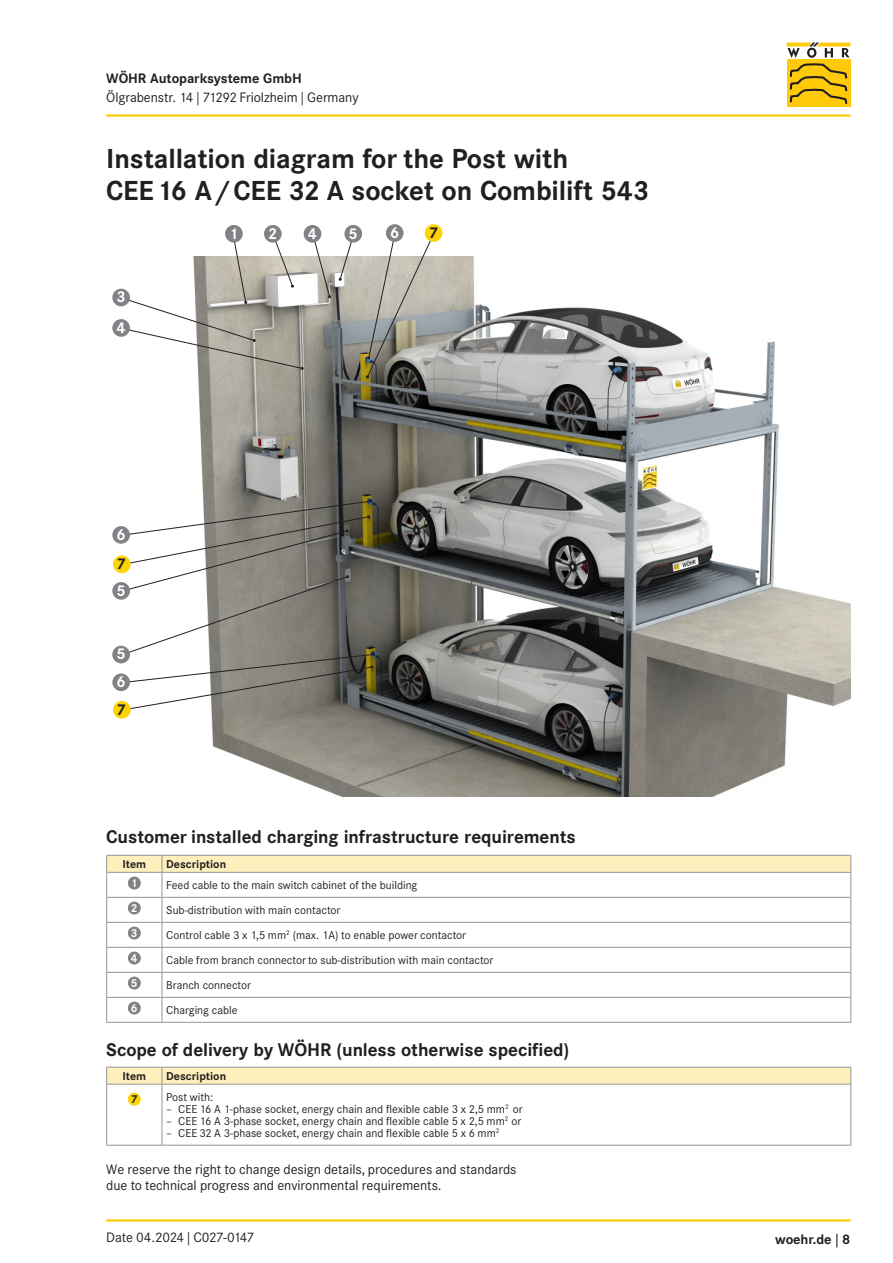
<style>
.page{position:relative;width:893px;height:1263px;background:#fff}
.page>*{position:absolute;margin:0;border:0;box-sizing:border-box;transform-origin:0 0}
.t1{font:700 27px/32.4px "Corporate SBQ";letter-spacing:-.005em;color:#231f20}
.t2{font:700 18px "Corporate SBQ";letter-spacing:-.005em;color:#231f20}
.t3{font:700 15.3px/30.5px "Corporate SBQ";color:#fff}
.t4{font:700 15.3px "Corporate SBQ";color:#231f20}
.t5{font:13.5px/16.2px "Corporate SBQ";letter-spacing:-.005em;color:#231f20}
.t6{font:700 13.5px "Corporate SBQ";letter-spacing:-.005em;color:#231f20}
.t7{font:13.5px "Corporate SBQ";letter-spacing:-.035em;color:#231f20}
.t8{font:11.25px "Corporate SBQ";color:#231f20}
.t9{font:700 11.25px "Corporate SBQ";color:#231f20}
.t10{font:700 11.25px "Corporate SBQ";color:#fff}
</style>
<div class="page">
<hr style="left:106px;top:1219px;width:744px;height:2px;background:#feca0a">
<svg style="left:787px;top:43px;width:63px;height:15px"></svg>
<div style="left:787px;top:59px;width:63px;height:47px;background:#feca0a"></div>
<svg style="left:789px;top:64px;width:59px;height:40px"></svg>
<hr style="left:106px;top:114px;width:744px;height:3px;background:#feca0a">
<img style="left:198px;top:256px;width:652px;height:540px">
<hr style="left:162px;top:1022px;width:689px;height:1px;background:#939598">
<svg style="left:106px;top:855px;width:745px;height:167px"></svg>
<hr style="left:107px;top:897px;width:55px;height:1px;background:#939598">
<hr style="left:107px;top:922px;width:55px;height:1px;background:#939598">
<hr style="left:107px;top:947px;width:55px;height:1px;background:#939598">
<hr style="left:107px;top:972px;width:55px;height:1px;background:#939598">
<hr style="left:107px;top:997px;width:55px;height:1px;background:#939598">
<hr style="left:106px;top:1022px;width:56px;height:1px;background:#939598">
<div style="left:128px;top:876px;width:13px;height:13px;background:#808285;border-radius:50%"></div>
<div style="left:128px;top:901px;width:13px;height:13px;background:#808285;border-radius:50%"></div>
<div style="left:128px;top:926px;width:13px;height:13px;background:#808285;border-radius:50%"></div>
<div style="left:128px;top:951px;width:13px;height:13px;background:#808285;border-radius:50%"></div>
<div style="left:128px;top:976px;width:13px;height:13px;background:#808285;border-radius:50%"></div>
<div style="left:128px;top:1001px;width:13px;height:13px;background:#808285;border-radius:50%"></div>
<svg style="left:312px;top:233px;width:19px;height:65px"></svg>
<svg style="left:339px;top:243px;width:16px;height:38px"></svg>
<svg style="left:121px;top:500px;width:254px;height:211px"></svg>
<svg style="left:366px;top:232px;width:69px;height:146px;background:#b0aea6"></svg>
<svg style="left:121px;top:233px;width:183px;height:137px"></svg>
<div style="left:264px;top:225px;width:18px;height:18px;background:#808285;border-radius:50%"></div>
<div style="left:225px;top:225px;width:18px;height:18px;background:#808285;border-radius:50%"></div>
<div style="left:112px;top:289px;width:18px;height:17px;background:#808285;border-radius:50%"></div>
<div style="left:112px;top:319px;width:18px;height:18px;background:#808285;border-radius:50%"></div>
<div style="left:304px;top:225px;width:17px;height:18px;background:#808285;border-radius:50%"></div>
<div style="left:112px;top:582px;width:18px;height:18px;background:#808285;border-radius:50%"></div>
<div style="left:112px;top:646px;width:18px;height:17px;background:#808285;border-radius:50%"></div>
<div style="left:344px;top:225px;width:18px;height:18px;background:#808285;border-radius:50%"></div>
<div style="left:386px;top:224px;width:17px;height:18px;background:#808285;border-radius:50%"></div>
<div style="left:112px;top:526px;width:18px;height:18px;background:#808285;border-radius:50%"></div>
<div style="left:112px;top:673px;width:18px;height:18px;background:#808285;border-radius:50%"></div>
<div style="left:425px;top:224px;width:17px;height:18px;background:#fed304;border-radius:50%"></div>
<div style="left:113px;top:555px;width:18px;height:18px;background:#fed304;border-radius:50%"></div>
<div style="left:113px;top:701px;width:18px;height:18px;background:#fed304;border-radius:50%"></div>
<svg style="left:107px;top:1085px;width:743px;height:60px"></svg>
<hr style="left:106px;top:1084px;width:1px;height:61px;background:#939598">
<hr style="left:850px;top:1084px;width:1px;height:61px;background:#939598">
<hr style="left:162px;top:1145px;width:689px;height:1px;background:#939598">
<svg style="left:106px;top:1067px;width:745px;height:17px;background:#f7eaba"></svg>
<hr style="left:107px;top:1084px;width:55px;height:1px;background:#939598">
<hr style="left:162px;top:1084px;width:688px;height:1px;background:#939598">
<hr style="left:162px;top:1084px;width:1px;height:61px;background:#939598">
<hr style="left:106px;top:1145px;width:56px;height:1px;background:#939598">
<div style="left:128px;top:1093px;width:13px;height:13px;background:#fed304;border-radius:50%"></div>
<p class="t6" style="left:106px;top:70px;width:197px">WÖHR Autoparksysteme GmbH</p>
<p class="t5" style="left:106px;top:90px;width:254px">Ölgrabenstr. 14 | 71292 Friolzheim | Germany</p>
<h1 class="t1" style="left:106px;top:143px;width:545px">Installation diagram for the Post with<br>CEE 16 A/CEE 32 A socket on Combilift 543</h1>
<h3 class="t3" style="left:116px;top:282px;width:11px">3<br>4</h3>
<h3 class="t3" style="left:116px;top:519px;width:11px">6</h3>
<h3 class="t4" style="left:116px;top:554px;width:11px">7</h3>
<h3 class="t3" style="left:116px;top:575px;width:11px">5</h3>
<h3 class="t3" style="left:116px;top:639px;width:11px">5</h3>
<h3 class="t3" style="left:116px;top:667px;width:11px">6</h3>
<h3 class="t4" style="left:116px;top:700px;width:11px">7</h3>
<h3 class="t3" style="left:229px;top:218px;width:11px">1</h3>
<h3 class="t3" style="left:268px;top:218px;width:11px">2</h3>
<h3 class="t3" style="left:308px;top:218px;width:11px">4</h3>
<h3 class="t3" style="left:349px;top:218px;width:11px">5</h3>
<h3 class="t3" style="left:390px;top:218px;width:11px">6</h3>
<h3 class="t4" style="left:429px;top:223px;width:11px">7</h3>
<h2 class="t2" style="left:106px;top:826px;width:471px">Customer installed charging infrastructure requirements</h2>
<p class="t9" style="left:122px;top:857px;width:25px">Item</p>
<p class="t9" style="left:166px;top:857px;width:61px">Description</p>
<p class="t10" style="left:131px;top:876px;width:8px">1</p>
<p class="t8" style="left:166px;top:878px;width:253px">Feed cable to the main switch cabinet of the building</p>
<p class="t10" style="left:131px;top:901px;width:8px">2</p>
<p class="t8" style="left:166px;top:903px;width:176px">Sub-distribution with main contactor</p>
<p class="t10" style="left:131px;top:926px;width:8px">3</p>
<p class="t8" style="left:166px;top:928px;width:301px">Control cable 3 x 1,5 mm<sup>2</sup> (max. 1A) to enable power contactor</p>
<p class="t10" style="left:131px;top:951px;width:8px">4</p>
<p class="t8" style="left:166px;top:953px;width:329px">Cable from branch connector to sub-distribution with main contactor</p>
<p class="t10" style="left:131px;top:976px;width:8px">5</p>
<p class="t8" style="left:166px;top:978px;width:86px">Branch connector</p>
<p class="t10" style="left:131px;top:1001px;width:8px">6</p>
<p class="t8" style="left:166px;top:1003px;width:73px">Charging cable</p>
<h2 class="t2" style="left:106px;top:1039px;width:464px">Scope of delivery by WÖHR (unless otherwise specified)</h2>
<p class="t9" style="left:122px;top:1069px;width:25px">Item</p>
<p class="t9" style="left:166px;top:1069px;width:61px">Description</p>
<p class="t9" style="left:131px;top:1092px;width:8px">7</p>
<p class="t8" style="left:166px;top:1090px;width:48px">Post with:</p>
<p class="t8" style="left:166px;top:1102px;width:358px">– CEE 16 A 1-phase socket, energy chain and flexible cable 3 x 2,5 mm<sup>2</sup> or</p>
<p class="t8" style="left:166px;top:1114px;width:357px">– CEE 16 A 3-phase socket, energy chain and flexible cable 5 x 2,5 mm<sup>2</sup> or</p>
<p class="t8" style="left:166px;top:1126px;width:335px">– CEE 32 A 3-phase socket, energy chain and flexible cable 5 x 6 mm<sup>2</sup></p>
<p class="t5" style="left:106px;top:1161px;width:412px">We reserve the right to change design details, procedures and standards due to technical progress and environmental requirements.</p>
<p class="t7" style="left:106px;top:1229px;width:150px">Date 04.2024 | C027-0147</p>
<p class="t6" style="left:775px;top:1231px;width:77px">woehr.de | 8</p>
</div>
